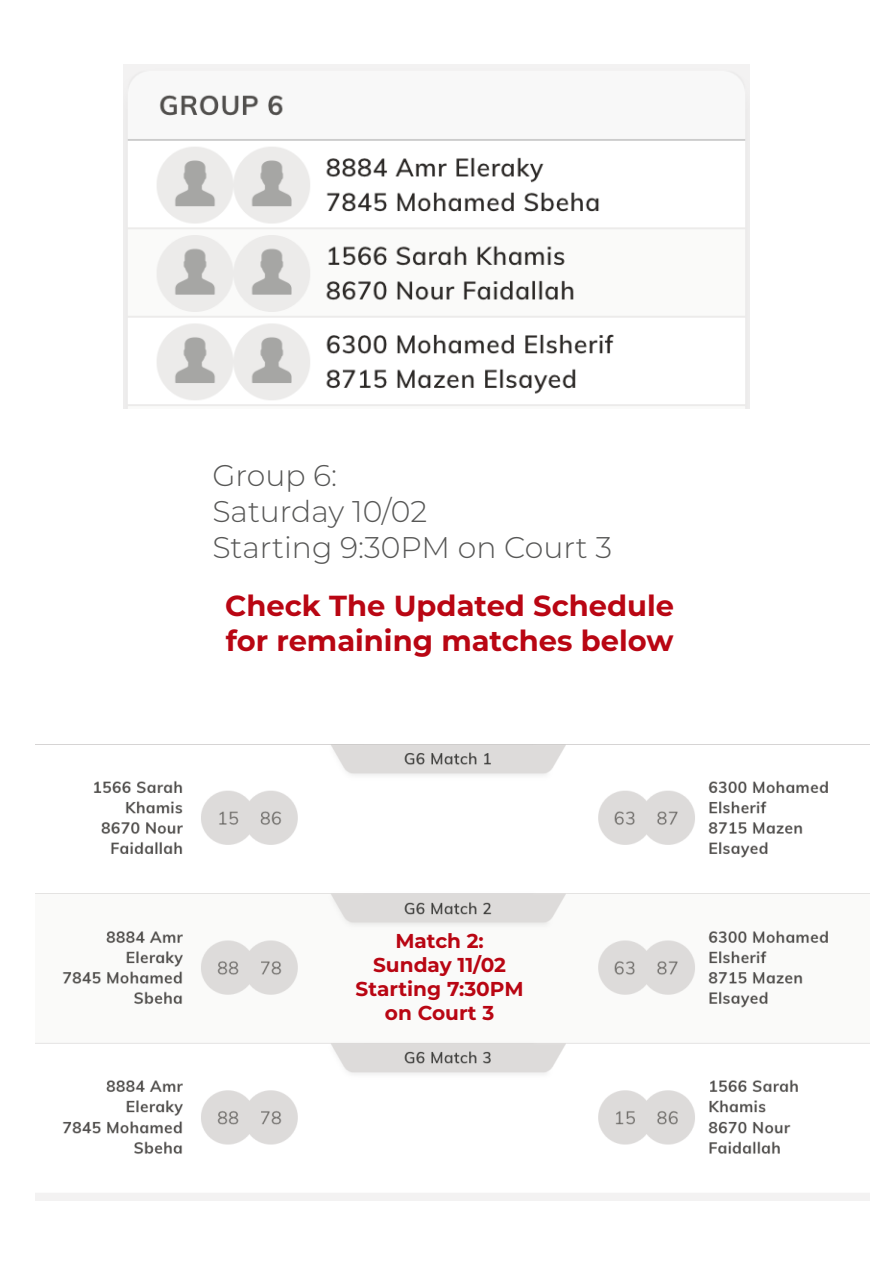
<style>
.page{position:relative;width:893px;height:1263px;background:#fff}
.page>*{position:absolute;margin:0;border:0;box-sizing:border-box;transform-origin:0 0}
.t1{font:300 29.85px/35.8px "Montserrat";color:#575756}
.t2{font:700 28.95px/34.8px "Montserrat";color:#b90613}
.t3{font:700 20.1px/24.2px "Montserrat";color:#b90613;text-align:center}
</style>
<div class="page">
<img style="left:123px;top:64px;width:626px;height:344px">
<img style="left:35px;top:745px;width:834px;height:455px">
<p class="t1" style="left:212px;top:457px;width:401px">Group 6:<br>Saturday 10/02<br>Starting 9:30PM on Court 3</p>
<p class="t2" style="left:225px;top:587px;width:450px">Check The Updated Schedule for remaining matches below</p>
<p class="t3" style="left:356px;top:927px;width:170px">Match 2:<br>Sunday 11/02<br>Starting 7:30PM on Court 3</p>
</div>
